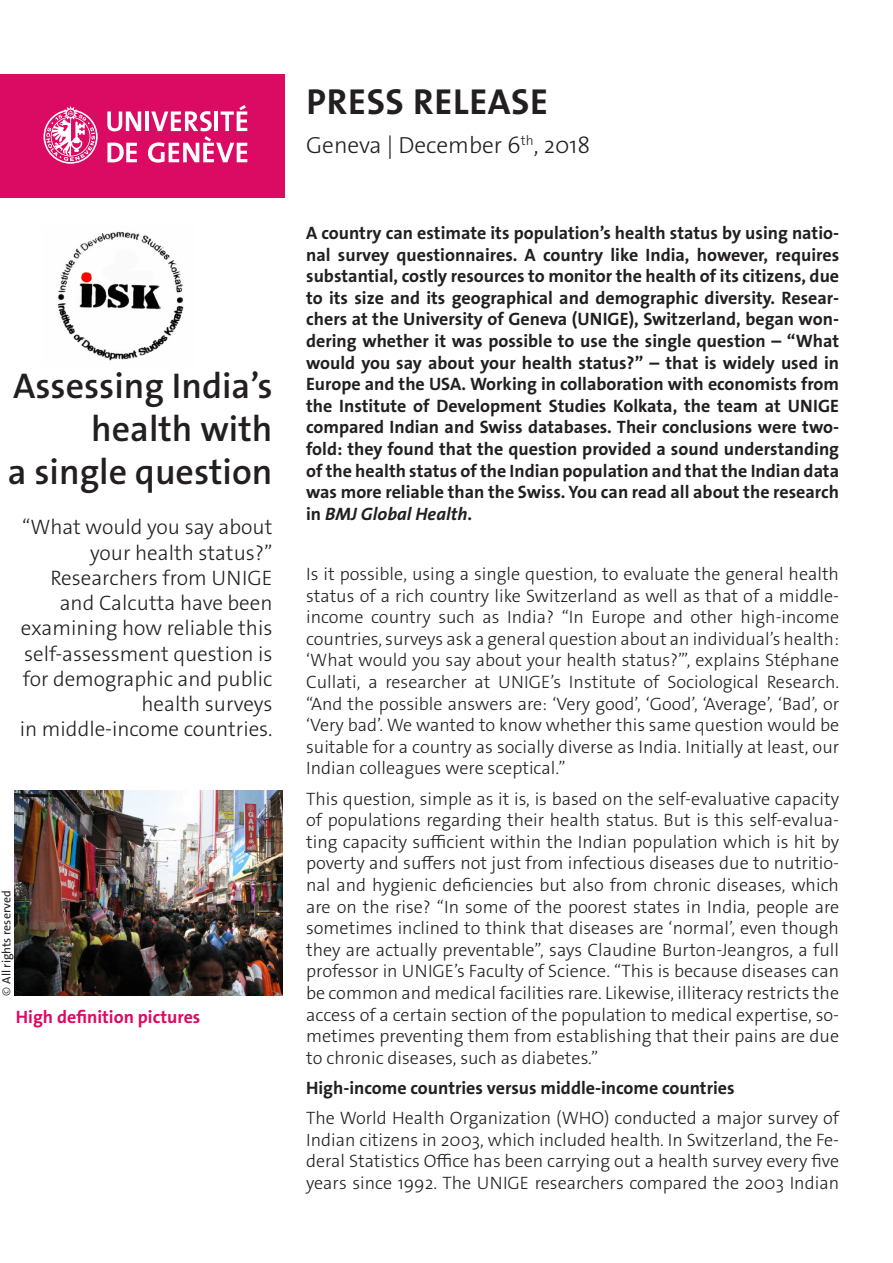
<style>
.page{position:relative;width:893px;height:1263px;background:#fff}
.page>*{position:absolute;margin:0;border:0;box-sizing:border-box;transform-origin:0 0}
._4__texte_courant{font:700 36.3px "The Sans Os F";letter-spacing:.02em;color:#231f20}
._1__grand_titre{font:600 36px/43.2px "The Sans Os F";color:#231f20;text-align:right}
._4__texte_courant-2{font:300 23.4px "The Sans Os F";color:#231f20}
._1__grand_titre-2{font:300 21px/25.2px "The Sans Os F";color:#231f20;text-align:right}
._4__texte_courant-3{font:300 18px/21.6px "The Sans Os F";color:#231f20;text-align:justify}
._4__texte_courant-4{font:700 18px/21.6px "The Sans Os F";color:#231f20;text-align:justify}
.t1{font:700 18px "The Sans Os F";color:#db0a62}
.t2{font:12px "The Sans Os F";color:#231f20}
.s1{font-weight:300}
.s2{font-style:italic}
</style>
<div class="page">
<div style="left:0;top:74px;width:285px;height:124px;background:#db0a62"></div>
<svg style="left:44px;top:106px;width:54px;height:58px"></svg>
<svg style="left:107px;top:111px;width:34px;height:20px"></svg>
<hr style="left:145px;top:111px;width:4px;height:20px;background:#fff">
<svg style="left:107px;top:143px;width:30px;height:19px"></svg>
<svg style="left:148px;top:105px;width:99px;height:58px"></svg>
<img style="left:15px;top:791px;width:267px;height:204px">
<img style="left:57px;top:231px;width:127px;height:130px">
<p class="_1__grand_titre" style="left:8px;top:364px;width:266px">Assessing India’s health with<br>a single question</p>
<p class="_1__grand_titre-2" style="left:20px;top:515px;width:254px">“What would you say about your health status?”<br>Researchers from UNIGE and Calcutta have been examining how reliable this self-assessment question is for demographic and public health surveys<br>in middle-income countries.</p>
<p class="t2" style="left:-1px;top:995px;width:106px;rotate:-90deg"><span class="s1">©</span> All rights reserved</p>
<p class="t1" style="left:16px;top:1006px;width:186px">High definition pictures</p>
<p class="_4__texte_courant" style="left:306px;top:78px;width:243px">PRESS RELEASE</p>
<p class="_4__texte_courant-2" style="left:306px;top:130px;width:286px">Geneva | December 6<sup>th</sup>, 2018</p>
<p class="_4__texte_courant-4" style="left:306px;top:222px;width:534px">A country can estimate its population’s health status by using natio&shy;nal survey questionnaires. A country like India, however, requires substantial, costly resources to monitor the health of its citizens, due to its size and its geographical and demographic diversity. Resear&shy;chers at the University of Geneva (UNIGE), Switzerland, began won&shy;dering whether it was possible to use the single question – “What would you say about your health status?” – that is widely used in Europe and the USA. Working in collaboration with economists from the Institute of Development Studies Kolkata, the team at UNIGE compared Indian and Swiss databases. Their conclusions were two&shy;fold: they found that the question provided a sound understanding of the health status of the Indian population and that the Indian data was more reliable than the Swiss. You can read all about the research in <span class="s2">BMJ Global Health</span>.</p>
<p class="_4__texte_courant-3" style="left:306px;top:563px;width:534px">Is it possible, using a single question, to evaluate the general health status of a rich country like Switzerland as well as that of a middle&shy;income country such as India? “In Europe and other high-income countries, surveys ask a general question about an individual’s health: ‘What would you say about your health status?’”, explains Stéphane Cullati, a researcher at UNIGE’s Institute of Sociological Research. “And the possible answers are: ‘Very good’, ‘Good’, ‘Average’, ‘Bad’, or ‘Very bad’. We wanted to know whether this same question would be suitable for a country as socially diverse as India. Initially at least, our Indian colleagues were sceptical.”</p>
<p class="_4__texte_courant-3" style="left:306px;top:788px;width:534px">This question, simple as it is, is based on the self-evaluative capacity of populations regarding their health status. But is this self-evalua&shy;ting capacity sufficient within the Indian population which is hit by poverty and suffers not just from infectious diseases due to nutritio&shy;nal and hygienic deficiencies but also from chronic diseases, which are on the rise? “In some of the poorest states in India, people are sometimes inclined to think that diseases are ‘normal’, even though they are actually preventable”, says Claudine Burton-Jeangros, a full professor in UNIGE’s Faculty of Science. “This is because diseases can be common and medical facilities rare. Likewise, illiteracy restricts the access of a certain section of the population to medical expertise, so&shy;metimes preventing them from establishing that their pains are due to chronic diseases, such as diabetes.”</p>
<p class="_4__texte_courant-4" style="left:306px;top:1077px;width:430px">High-income countries versus middle-income countries</p>
<p class="_4__texte_courant-3" style="left:306px;top:1107px;width:534px">The World Health Organization (WHO) conducted a major survey of Indian citizens in 2003, which included health. In Switzerland, the Fe&shy;deral Statistics Office has been carrying out a health survey every five years since 1992. The UNIGE researchers compared the 2003 Indian</p>
</div>
